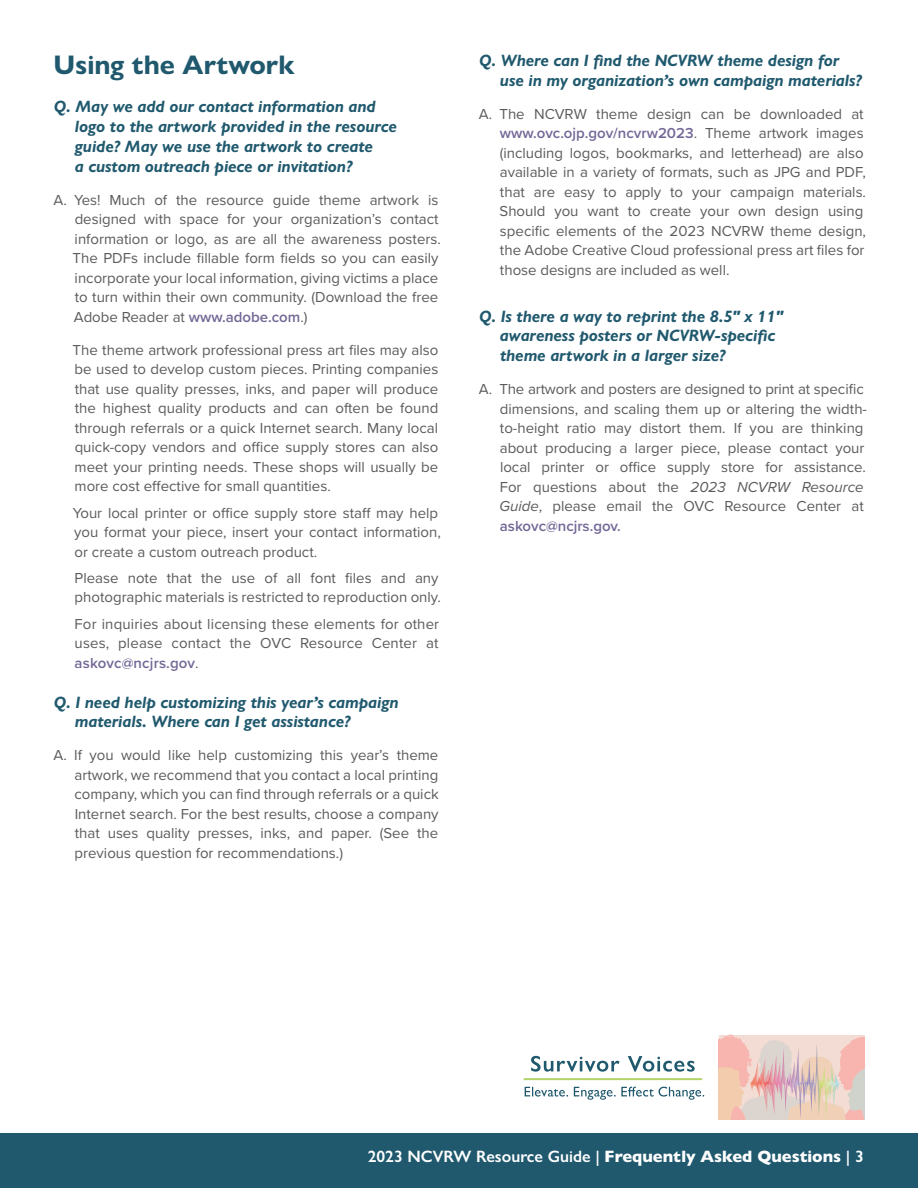
<style>
.page{position:relative;width:918px;height:1188px;background:#fff}
.page>*{position:absolute;margin:0;border:0;box-sizing:border-box;transform-origin:0 0}
.t1{font:700 27px "Gill Sans Nova";color:#20596e}
.t2{font:italic 700 16.5px/19.8px "Gill Sans Nova";letter-spacing:-.005em;color:#20596e}
.t3{font:600 16.5px "Gill Sans Nova";color:#fff}
.t4{font:15px/19.5px "Proxima Nova";color:#5a5b5a}
.s1{font-weight:600;color:#746897}
.s2{font-style:italic}
.s3{font-weight:800}
</style>
<div class="page">
<hr style="left:524px;top:1078px;width:178px;height:2px;background:#b1d465">
<svg style="left:531px;top:1056px;width:164px;height:16px"></svg>
<svg style="left:525px;top:1087px;width:179px;height:13px"></svg>
<svg style="left:719px;top:1035px;width:145px;height:84px;background:#e9c9bf"></svg>
<div style="left:0;top:1133px;width:918px;height:55px;background:#20596e"></div>
<h1 class="t1" style="left:54px;top:48px;width:242px">Using the Artwork</h1>
<p class="t2" style="left:75px;top:97px;width:324px;text-indent:-21px">Q. May we add our contact information and logo to the artwork provided in the resource guide? May we use the artwork to create<br>a custom outreach piece or invitation?</p>
<p class="t4" style="left:73px;top:189px;width:370px;text-indent:-19px">A. Yes! Much of the resource guide theme artwork is designed with space for your organization’s contact information or logo, as are all the awareness posters.<br>The PDFs include fillable form fields so you can easily incorporate your local information, giving victims a place to turn within their own community. (Download the free Adobe Reader at <span class="s1">www.adobe.com</span>.)</p>
<p class="t4" style="left:73px;top:339px;width:367px;text-align:justify">The theme artwork professional press art files may also be used to develop custom pieces. Printing companies that use quality presses, inks, and paper will produce the highest quality products and can often be found through referrals or a quick Internet search. Many local quick-copy vendors and office supply stores can also meet your printing needs. These shops will usually be more cost effective for small quantities.</p>
<p class="t4" style="left:73px;top:502px;width:369px">Your local printer or office supply store staff may help you format your piece, insert your contact information, or create a custom outreach product.</p>
<p class="t4" style="left:75px;top:567px;width:368px">Please note that the use of all font files and any photographic materials is restricted to reproduction only.</p>
<p class="t4" style="left:75px;top:613px;width:366px;text-align:justify">For inquiries about licensing these elements for other uses, please contact the OVC Resource Center at <span class="s1">askovc@ncjrs.gov</span>.</p>
<p class="t2" style="left:75px;top:692px;width:325px;text-indent:-21px">Q. I need help customizing this year’s campaign materials. Where can I get assistance?</p>
<p class="t4" style="left:75px;top:745px;width:366px;text-align:justify;text-indent:-21px">A. If you would like help customizing this year’s theme artwork, we recommend that you contact a local printing company, which you can find through referrals or a quick Internet search. For the best results, choose a company that uses quality presses, inks, and paper. (See the previous question for recommendations.)</p>
<p class="t2" style="left:500px;top:50px;width:364px;text-indent:-21px">Q. Where can I find the NCVRW theme design for use in my organization’s own campaign materials?</p>
<p class="t4" style="left:500px;top:103px;width:368px;text-indent:-21px">A. The NCVRW theme design can be downloaded at <span class="s1">www.ovc.ojp.gov/ncvrw2023</span>. Theme artwork images (including logos, bookmarks, and letterhead) are also available in a variety of formats, such as JPG and PDF, that are easy to apply to your campaign materials.<br>Should you want to create your own design using specific elements of the 2023 NCVRW theme design, the Adobe Creative Cloud professional press art files for those designs are included as well.</p>
<p class="t2" style="left:500px;top:306px;width:285px;text-indent:-21px">Q. Is there a way to reprint the 8.5" x 11" awareness posters or NCVRW-specific theme artwork in a larger size?</p>
<p class="t4" style="left:499px;top:379px;width:369px;text-indent:-21px">A. The artwork and posters are designed to print at specific dimensions, and scaling them up or altering the width&shy;to-height ratio may distort them. If you are thinking about producing a larger piece, please contact your local printer or office supply store for assistance.<br>For questions about the <span class="s2">2023 NCVRW Resource Guide</span>, please email the OVC Resource Center at <span class="s1">askovc@ncjrs.gov.</span></p>
<p class="t3" style="left:368px;top:1147px;width:497px">2023 NCVRW Resource Guide | <span class="s3">Frequently Asked Questions</span> | 3</p>
</div>
